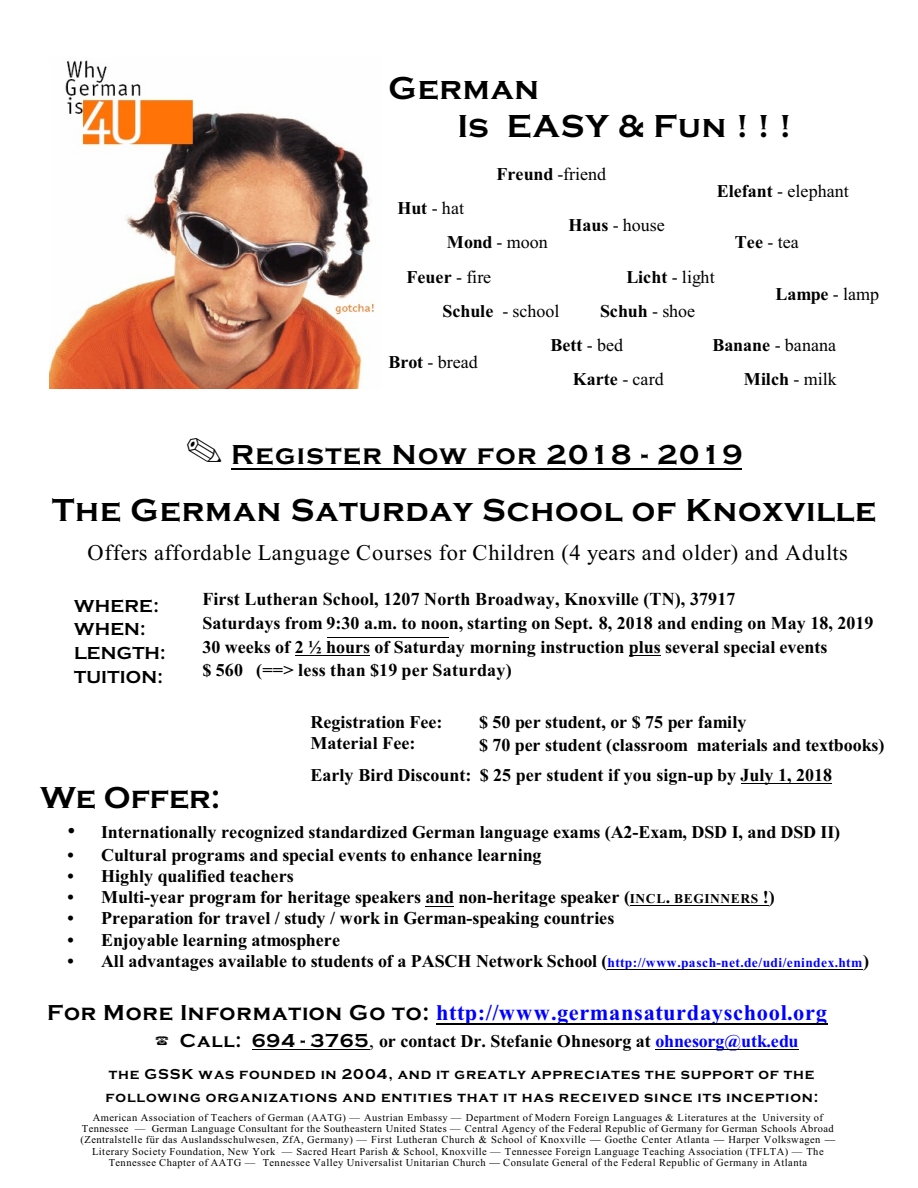
<style>
.page{position:relative;width:918px;height:1188px;background:#fff}
.page>*{position:absolute;margin:0;border:0;box-sizing:border-box;transform-origin:0 0}
.t1{font:700 33px/38.4px "Copperplate Gothic";letter-spacing:.025em;color:#000}
.t2{font:700 31.35px "Copperplate Gothic";letter-spacing:.005em;color:#000}
.t3{font:700 28.5px "Copperplate Gothic";letter-spacing:.045em;color:#000}
.t4{font:22.35px "Times New Roman";letter-spacing:.025em;color:#000}
.t5{font:700 22.35px "Times New Roman";letter-spacing:.025em;color:#00f}
.t6{font:700 18px/23.7px "Times New Roman";color:#000}
.t7{font:18px "Times New Roman";color:#000}
.t8{font:700 18px/23.7px "Copperplate Gothic";letter-spacing:.01em;color:#000}
.t9{font:700 15px/23px "Copperplate Gothic";letter-spacing:.06em;color:#000}
.t10{font:10.5px/11.2px "Times New Roman";letter-spacing:.045em;color:#000;text-align:center}
.s1{font-weight:700}
.s2{font-weight:400}
.s3{font-style:inherit}
.s4{font-weight:400;font-size:22.35px}
.s5{font-size:13.5px}
.s6{font-size:13.5px;color:#00f}
.s7{font-family:"Copperplate Gothic";color:#000}
.s8{font-family:"Copperplate Gothic";font-size:19.5px}
.s9{font-weight:400;font-size:19.5px}
.s10{color:#00f}
</style>
<div class="page">
<hr style="left:232px;top:468px;width:510px;height:2px;background:#000">
<hr style="left:629px;top:655px;width:32px;height:1px;background:#000">
<hr style="left:295px;top:655px;width:75px;height:1px;background:#000">
<hr style="left:327px;top:637px;width:121px;height:1px;background:#000">
<hr style="left:741px;top:783px;width:91px;height:1px;background:#000">
<svg style="left:425px;top:906px;width:29px;height:1px"></svg>
<hr style="left:630px;top:905px;width:139px;height:1px;background:#000">
<hr style="left:608px;top:969px;width:255px;height:1px;background:#000">
<hr style="left:436px;top:1023px;width:392px;height:1px;background:#000">
<hr style="left:252px;top:1049px;width:117px;height:1px;background:#000">
<hr style="left:655px;top:1049px;width:143px;height:1px;background:#000">
<img style="left:50px;top:60px;width:325px;height:329px">
<h1 class="t1" style="left:458px;top:68px;width:335px;text-indent:-69px">German<br>Is EASY &amp; Fun ! ! !</h1>
<p class="t7" style="left:496px;top:167px;width:111px"><span class="s1">Freund</span> -friend</p>
<p class="t7" style="left:717px;top:184px;width:133px"><span class="s1">Elefant</span> - elephant</p>
<p class="t7" style="left:397px;top:201px;width:68px"><span class="s1">Hut</span> - hat</p>
<p class="t7" style="left:568px;top:219px;width:98px"><span class="s1">Haus</span> - house</p>
<p class="t7" style="left:447px;top:236px;width:102px"><span class="s1">Mond</span> - moon</p>
<p class="t7" style="left:735px;top:236px;width:65px"><span class="s1">Tee</span> - tea</p>
<p class="t6" style="left:406px;top:267px;width:86px">Feuer <span class="s2">- fire</span></p>
<p class="t7" style="left:626px;top:270px;width:90px"><span class="s1">Licht</span> - light</p>
<p class="t6" style="left:775px;top:284px;width:105px">Lampe <span class="s2">- lamp</span></p>
<p class="t7" style="left:442px;top:305px;width:119px"><span class="s1">Schule</span> - school</p>
<p class="t6" style="left:550px;top:296px;width:146px;line-height:34.2px;text-indent:50px">Schuh <span class="s2">- shoe<br></span>Bett <span class="s2">- bed</span></p>
<p class="t7" style="left:712px;top:339px;width:125px"><span class="s1">Banane</span> - banana</p>
<p class="t7" style="left:388px;top:356px;width:91px"><span class="s1">Brot</span> - bread</p>
<p class="t6" style="left:573px;top:369px;width:92px">Karte <span class="s2">- card</span></p>
<p class="t6" style="left:744px;top:369px;width:94px">Milch <span class="s2">- milk</span></p>
<h3 class="t3" style="left:231px;top:438px;width:513px">Register Now for 201<span class="s3">8</span> - 201<span class="s3">9</span></h3>
<h1 class="t1" style="left:52px;top:491px;width:826px">The German Saturday School of Knoxville</h1>
<p class="t4" style="left:87px;top:544px;width:762px">Offers affordable Language Courses for Children (4 years and older) and Adults</p>
<p class="t8" style="left:74px;top:594px;width:93px">WHERE:<br>WHEN:<br>LENGTH:<br>TUITION:</p>
<p class="t6" style="left:202px;top:589px;width:673px"><span class="s3">First Lutheran School</span>, <span class="s3">1207 North Broadway</span>, Knoxville <span class="s3">(TN), 37917<br></span>Saturdays from 9:30 a.m. to noon, starting on Sept. <span class="s3">8</span>, 201<span class="s3">8</span> and ending on May <span class="s3">18</span>, 201<span class="s3">9<br></span>30 weeks of 2 ½ hours of Saturday morning instruction plus several special events<br>$ 5<span class="s3">6</span>0 (==&gt; <span class="s3">less than</span> $1<span class="s3">9</span> per Saturday)</p>
<p class="t6" style="left:310px;top:712px;width:134px">Registration Fee:</p>
<p class="t6" style="left:479px;top:712px;width:269px">$ 50 per student, or $ 75 per family</p>
<p class="t6" style="left:310px;top:733px;width:107px">Material Fee:</p>
<p class="t6" style="left:310px;top:732px;width:576px;line-height:29.7px;text-indent:169px">$ 70 per student (classroom materials and textbooks)<br>Early Bird Discount: $ 25 per student if you sign-up by <span class="s3">July 1</span>, 201<span class="s3">8</span></p>
<h2 class="t2" style="left:40px;top:779px;width:181px">We Offer:</h2>
<p class="t6" style="left:68px;top:822px;width:774px"><span class="s4">•</span> Internationally recognized standardized German language exams (A2-Exam, DSD I, and DSD II)</p>
<p class="t6" style="left:68px;top:845px;width:476px">• Cultural programs and special events to enhance learning</p>
<p class="t6" style="left:68px;top:866px;width:228px">• Highly qualified teachers</p>
<p class="t6" style="left:68px;top:887px;width:709px">• Multi-year program for heritage speakers and non-heritage speaker (<span class="s5">INCL</span>. <span class="s5">BEGINNERS</span> !)</p>
<p class="t6" style="left:68px;top:908px;width:548px">• Preparation for travel / study / work in German-speaking countries</p>
<p class="t6" style="left:68px;top:930px;width:274px">• Enjoyable learning atmosphere</p>
<p class="t6" style="left:68px;top:951px;width:803px">• All advantages available to students of a PASCH Network School (<span class="s6">http://www.pasch-net.de/udi/enindex.htm</span>)</p>
<p class="t5" style="left:47px;top:1005px;width:781px"><span class="s7">For More Information Go to:</span> http://www.germansaturdayschool.org</p>
<p class="t6" style="left:180px;top:1031px;width:620px"><span class="s8">Call: 694 - 3765</span><span class="s9">,</span> or contact Dr. Stefanie Ohnesorg at <span class="s10">ohnesorg@utk.edu</span></p>
<p class="t9" style="left:106px;top:1062px;width:715px">the GSSK was founded in 2004, and it greatly appreciates the support of the following organizations and entities that it has received since its inception:</p>
<p class="t10" style="left:81px;top:1113px;width:756px">American Association of Teachers of German (AATG) — Austrian Embassy — Department of Modern Foreign Languages &amp; Literatures at the University of Tennessee — German Language Consultant for the Southeastern United States — Central Agency of the Federal Republic of Germany for German Schools Abroad (Zentralstelle für das Auslandsschulwesen, ZfA, Germany) — <span class="s3">First Lutheran Church</span> &amp; School <span class="s3">of Knoxville —</span> Goethe Center Atlanta — <span class="s3">Harper Volkswagen — </span>Literary Society Foundation, New York — Sacred Heart Parish &amp; School, Knoxville — Tennessee Foreign Language Teaching Association (TFLTA) — The Tennessee Chapter of AATG — Tennessee Valley Universalist Unitarian Church — Consulate General of the Federal Republic of Germany in Atlanta</p>
</div>
